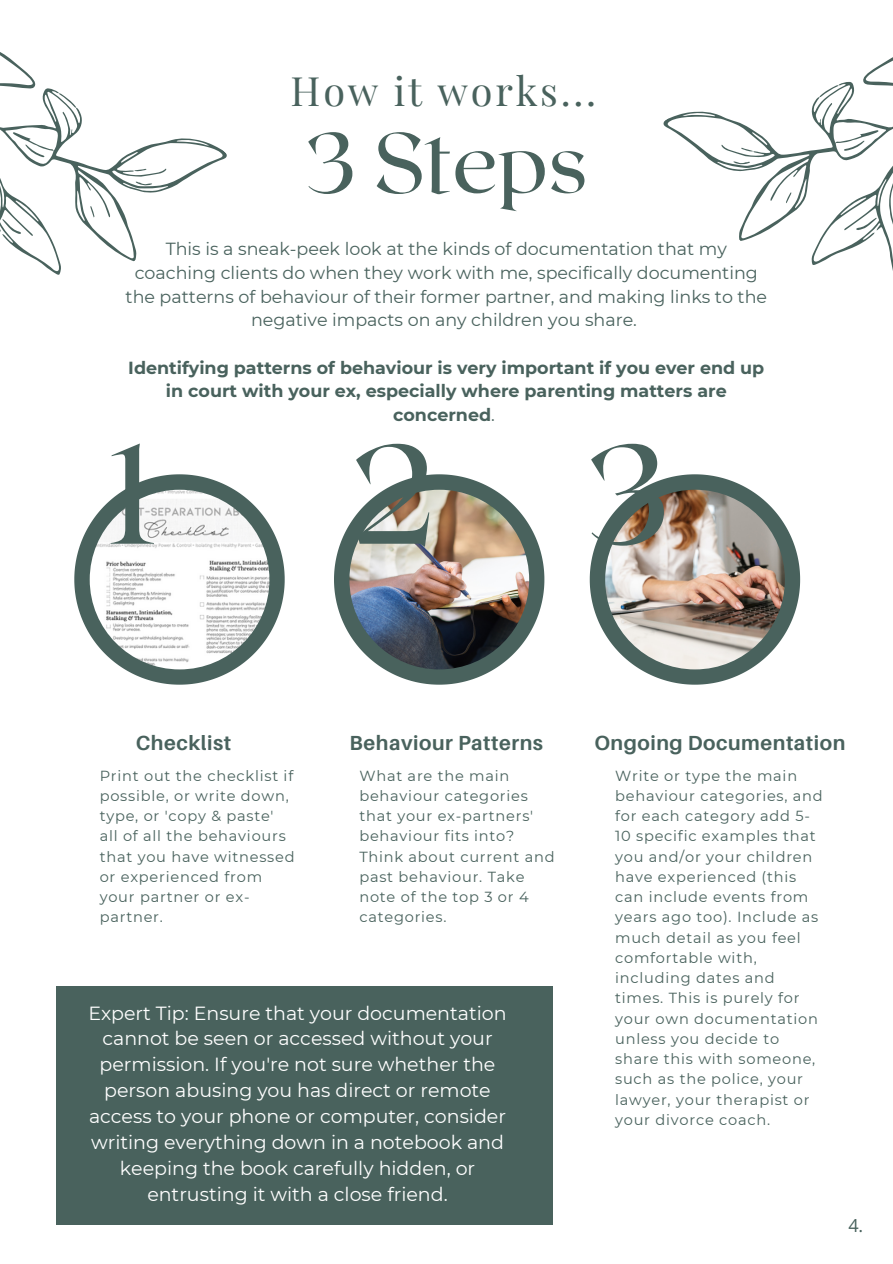
<style>
.page{position:relative;width:893px;height:1264px;background:#fff}
.page>*{position:absolute;margin:0;border:0;box-sizing:border-box;transform-origin:0 0}
.t1{font:139.95px "Roxborough CF";color:#49625d}
.t2{font:84.9px "Roxborough CF";color:#49625d}
.t3{font:39.6px "Playfair Display";letter-spacing:.07em;color:#49625d}
.t4{font:700 20.4px "Aileron";letter-spacing:.025em;color:#49625d}
.t5{font:19.05px/25.8px "Montserrat";color:#fff;text-align:center}
.t6{font:18px "Open Sans";color:#49625d}
.t7{font:17.55px/23.5px "Montserrat";color:#49625d;text-align:center}
.t8{font:700 17.55px/23.5px "Montserrat";color:#49625d;text-align:center}
.t9{font:14.55px/20.2px "Montserrat";letter-spacing:.055em;color:#49625d}
.s1{font-weight:400}
</style>
<div class="page">
<svg style="left:334px;top:474px;width:210px;height:210px"></svg>
<img style="left:349px;top:489px;width:180px;height:180px;border-radius:50%">
<svg style="left:74px;top:474px;width:211px;height:210px"></svg>
<img style="left:90px;top:489px;width:179px;height:180px;border-radius:50%">
<svg style="left:589px;top:474px;width:211px;height:210px"></svg>
<img style="left:605px;top:489px;width:179px;height:180px;border-radius:50%">
<svg style="left:663px;top:111px;width:115px;height:130px"></svg>
<svg style="left:733px;top:143px;width:20px;height:27px"></svg>
<svg style="left:778px;top:57px;width:114px;height:209px"></svg>
<svg style="left:99px;top:138px;width:128px;height:124px"></svg>
<svg style="left:134px;top:164px;width:18px;height:27px"></svg>
<svg style="left:0;top:52px;width:99px;height:223px"></svg>
<div style="left:56px;top:986px;width:497px;height:238px;background:#49625d"></div>
<p class="t3" style="left:290px;top:63px;width:307px">How it works...</p>
<p class="t2" style="left:305px;top:108px;width:284px">3 Steps</p>
<p class="t7" style="left:126px;top:237px;width:643px">This is a sneak-peek look at the kinds of documentation that my coaching clients do when they work with me, specifically documenting the patterns of behaviour of their former partner, and making links to the negative impacts on any children you share.</p>
<p class="t8" style="left:128px;top:355px;width:637px">Identifying patterns of behaviour is very important if you ever end up in court with your ex, especially where parenting matters are concerned<span class="s1">.</span></p>
<p class="t1" style="left:111px;top:404px;width:45px">1</p>
<p class="t1" style="left:350px;top:404px;width:87px">2</p>
<p class="t1" style="left:586px;top:404px;width:85px">3</p>
<p class="t4" style="left:136px;top:730px;width:97px">Checklist</p>
<p class="t4" style="left:349px;top:730px;width:195px">Behaviour Patterns</p>
<p class="t4" style="left:594px;top:730px;width:252px">Ongoing Documentation</p>
<p class="t9" style="left:100px;top:765px;width:196px">Print out the checklist if possible, or write down, type, or 'copy &amp; paste' all of all the behaviours that you have witnessed or experienced from your partner or ex&shy;partner.</p>
<p class="t9" style="left:359px;top:765px;width:197px">What are the main behaviour categories that your ex-partners' behaviour fits into?<br>Think about current and past behaviour. Take note of the top 3 or 4 categories.</p>
<p class="t9" style="left:615px;top:765px;width:209px">Write or type the main behaviour categories, and for each category add 5-<br>10 specific examples that you and/or your children have experienced (this can include events from years ago too). Include as much detail as you feel comfortable with, including dates and times. This is purely for your own documentation unless you decide to share this with someone, such as the police, your lawyer, your therapist or your divorce coach.</p>
<p class="t5" style="left:88px;top:999px;width:419px">Expert Tip: Ensure that your documentation cannot be seen or accessed without your permission. If you're not sure whether the person abusing you has direct or remote access to your phone or computer, consider writing everything down in a notebook and keeping the book carefully hidden, or entrusting it with a close friend.</p>
<p class="t6" style="left:848px;top:1212px;width:16px">4.</p>
</div>
